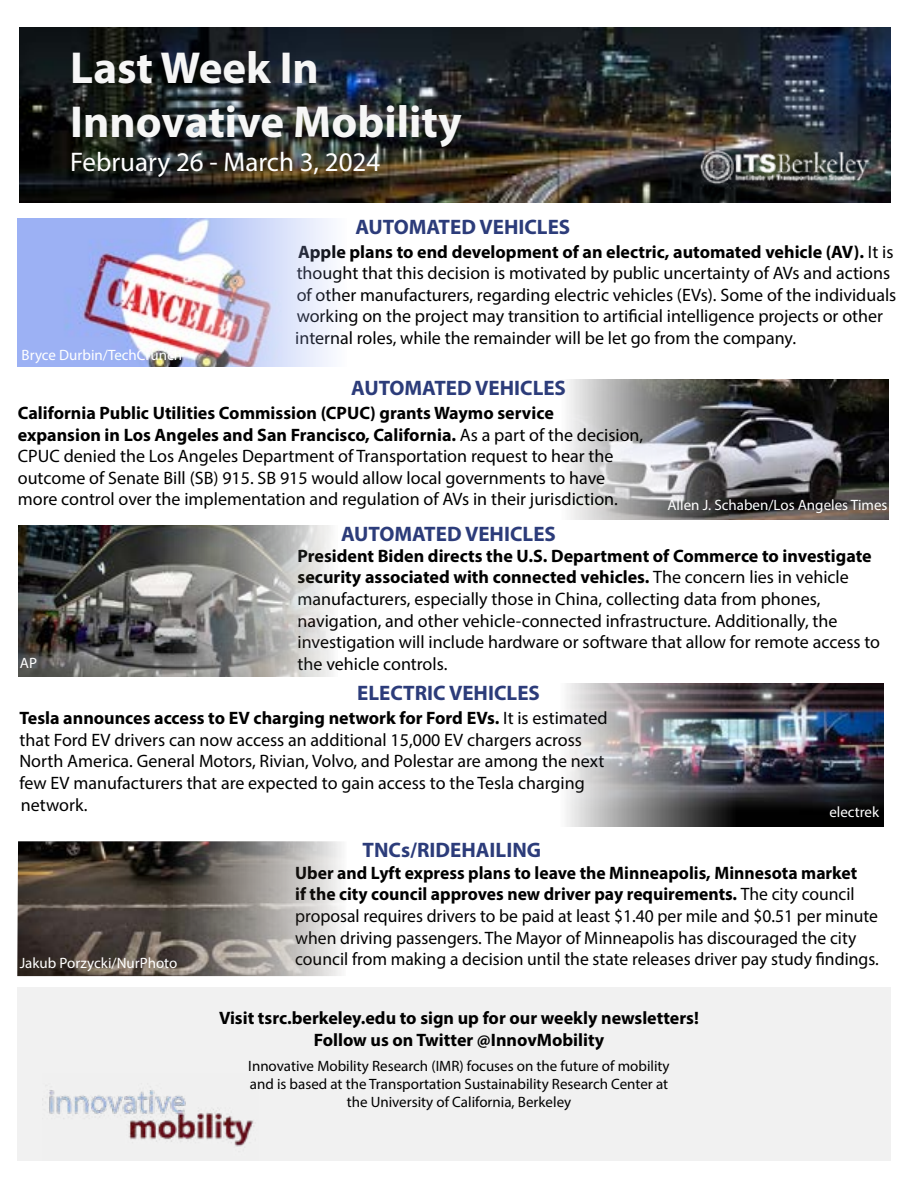
<style>
.page{position:relative;width:918px;height:1188px;background:#fff}
.page>*{position:absolute;margin:0;border:0;box-sizing:border-box;transform-origin:0 0}
.t1{font:700 45px/54px "Myriad Pro";color:#f6f6f6}
.t2{font:27px "Myriad Pro";color:#fff}
.t3{font:700 21px "Myriad Pro";color:#2c3c7a}
.t4{font:18px/21.6px "Myriad Pro";color:#000}
.t5{font:700 18px/21.6px "Myriad Pro";color:#000;text-align:center}
.t6{font:15px/18px "Myriad Pro";color:#000;text-align:center}
.t7{font:15px "Myriad Pro";color:#fff}
.s1{font-weight:700}
</style>
<div class="page">
<img style="left:20px;top:27px;width:871px;height:176px">
<img style="left:566px;top:684px;width:318px;height:143px">
<div style="left:17px;top:988px;width:874px;height:173px;background:#f1f1f1"></div>
<img style="left:49px;top:1090px;width:205px;height:57px">
<img style="left:19px;top:526px;width:314px;height:150px">
<img style="left:18px;top:218px;width:313px;height:149px">
<img style="left:567px;top:379px;width:322px;height:141px">
<img style="left:689px;top:141px;width:190px;height:56px">
<img style="left:17px;top:841px;width:325px;height:135px">
<h1 class="t1" style="left:70px;top:39px;width:393px">Last Week In<br>Innovative Mobility</h1>
<h2 class="t2" style="left:70px;top:145px;width:312px">February 26 - March 3, 2024</h2>
<p class="t7" style="left:22px;top:346px;width:162px">Bryce Durbin/TechCrunch</p>
<p class="t3" style="left:356px;top:213px;width:216px">AUTOMATED VEHICLES</p>
<p class="t4" style="left:295px;top:241px;width:603px"><span class="s1">Apple plans to end development of an electric, automated vehicle (AV).</span> It is thought that this decision is motivated by public uncertainty of AVs and actions of other manufacturers, regarding electric vehicles (EVs). Some of the individuals working on the project may transition to artificial intelligence projects or other internal roles, while the remainder will be let go from the company.</p>
<p class="t3" style="left:351px;top:374px;width:216px">AUTOMATED VEHICLES</p>
<p class="t4" style="left:18px;top:402px;width:627px"><span class="s1">California Public Utilities Commission (CPUC) grants Waymo service<br>expansion in Los Angeles and San Francisco, California.</span> As a part of the decision, CPUC denied the Los Angeles Department of Transportation request to hear the outcome of Senate Bill (SB) 915. SB 915 would allow local governments to have more control over the implementation and regulation of AVs in their jurisdiction.</p>
<p class="t3" style="left:341px;top:521px;width:216px">AUTOMATED VEHICLES</p>
<p class="t7" style="left:667px;top:496px;width:222px">Allen J. Schaben/Los Angeles Times</p>
<p class="t7" style="left:20px;top:653px;width:19px">AP</p>
<p class="t4" style="left:298px;top:545px;width:584px"><span class="s1">President Biden directs the U.S. Department of Commerce to investigate security associated with connected vehicles.</span> The concern lies in vehicle manufacturers, especially those in China, collecting data from phones, navigation, and other vehicle-connected infrastructure. Additionally, the investigation will include hardware or software that allow for remote access to the vehicle controls.</p>
<p class="t3" style="left:357px;top:679px;width:184px">ELECTRIC VEHICLES</p>
<p class="t4" style="left:19px;top:707px;width:590px"><span class="s1">Tesla announces access to EV charging network for Ford EVs.</span> It is estimated that Ford EV drivers can now access an additional 15,000 EV chargers across North America. General Motors, Rivian, Volvo, and Polestar are among the next few EV manufacturers that are expected to gain access to the Tesla charging network.</p>
<p class="t3" style="left:363px;top:836px;width:180px">TNCs/RIDEHAILING</p>
<p class="t7" style="left:829px;top:803px;width:51px">electrek</p>
<p class="t7" style="left:20px;top:954px;width:159px">Jakub Porzycki/NurPhoto</p>
<p class="t4" style="left:295px;top:862px;width:585px"><span class="s1">Uber and Lyft express plans to leave the Minneapolis, Minnesota market<br>if the city council approves new driver pay requirements.</span> The city council proposal requires drivers to be paid at least $1.40 per mile and $0.51 per minute when driving passengers. The Mayor of Minneapolis has discouraged the city council from making a decision until the state releases driver pay study findings.</p>
<p class="t5" style="left:219px;top:1007px;width:481px">Visit tsrc.berkeley.edu to sign up for our weekly newsletters!<br>Follow us on Twitter @InnovMobility</p>
<p class="t6" style="left:248px;top:1057px;width:423px">Innovative Mobility Research (IMR) focuses on the future of mobility and is based at the Transportation Sustainability Research Center at the University of California, Berkeley</p>
</div>
